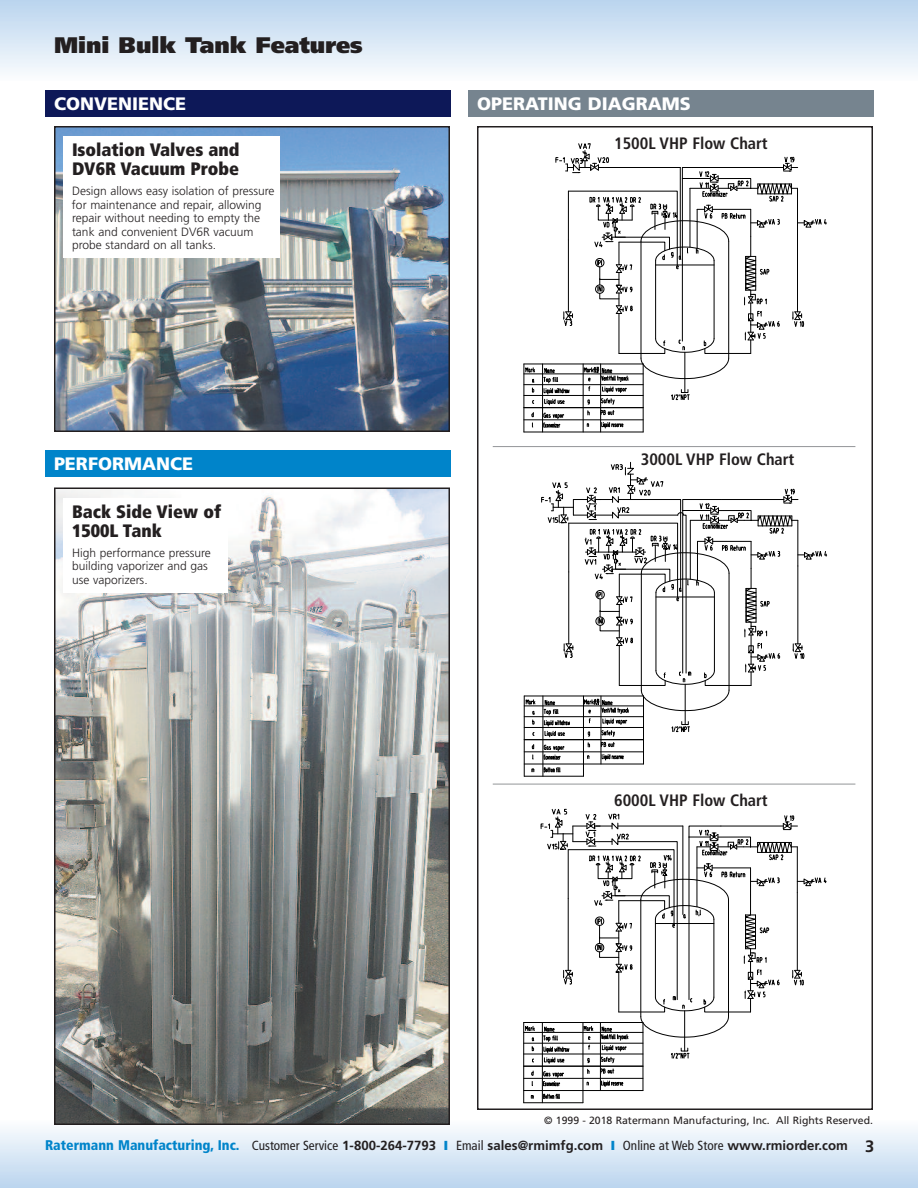
<style>
.page{position:relative;width:918px;height:1188px;background:#fff}
.page>*{position:absolute;margin:0;border:0;box-sizing:border-box;transform-origin:0 0}
.t1{font:900 22.5px "Frutiger";color:#231f20}
.t2{font:900 condensed 18px/19.5px "Frutiger";color:#231f20}
.t3{font:900 18px "Frutiger";color:#fff}
.t4{font:700 condensed 16.5px "Frutiger";color:#231f20}
.t5{font:700 16.5px "Frutiger";color:#231f20}
.t6{font:700 13.2px "Frutiger";color:#231f20}
.t7{font:300 12px/13.5px "Frutiger";color:#231f20}
.t8{font:10.5px "Frutiger";color:#231f20}
.s1{font-weight:900;font-stretch:condensed;font-size:14.1px;color:#0084ca}
.s2{font-weight:400;font-stretch:condensed}
.s3{color:#0084ca}
</style>
<div class="page">
<div style="left:0;top:1120px;width:918px;height:68px;background:linear-gradient(to bottom,#fcfdfe,#bbd5ef)"></div>
<div style="left:0;top:0;width:918px;height:81px;background:linear-gradient(to bottom,#b9d4ee,#fbfdfe)"></div>
<img style="left:57px;top:129px;width:390px;height:300px">
<div style="left:54px;top:126px;width:396px;height:306px;border:2px solid #231f20"></div>
<div style="left:45px;top:90px;width:405px;height:27px;background:#0d1858"></div>
<div style="left:45px;top:450px;width:405px;height:27px;background:#0084ca"></div>
<div style="left:468px;top:90px;width:405px;height:27px;background:#76848f"></div>
<div style="left:63px;top:136px;width:217px;height:122px;background:#fff"></div>
<img style="left:57px;top:491px;width:390px;height:631px">
<div style="left:54px;top:488px;width:396px;height:637px;border:2px solid #231f20"></div>
<div style="left:477px;top:126px;width:396px;height:984px;border:2px solid #231f20"></div>
<div style="left:63px;top:498px;width:165px;height:94px;background:#fff"></div>
<hr style="left:524px;top:364px;width:119px;height:1px;background:#000">
<hr style="left:524px;top:384px;width:119px;height:1px;background:#000">
<hr style="left:524px;top:395px;width:119px;height:1px;background:#000">
<hr style="left:524px;top:364px;width:1px;height:68px;background:#000">
<hr style="left:542px;top:364px;width:1px;height:68px;background:#000">
<svg style="left:526px;top:367px;width:9px;height:5px"></svg>
<svg style="left:532px;top:379px;width:2px;height:13px"></svg>
<hr style="left:583px;top:364px;width:1px;height:68px;background:#000">
<hr style="left:600px;top:364px;width:1px;height:68px;background:#000">
<hr style="left:643px;top:364px;width:1px;height:68px;background:#000">
<hr style="left:524px;top:407px;width:119px;height:1px;background:#000">
<hr style="left:524px;top:420px;width:119px;height:1px;background:#000">
<hr style="left:524px;top:374px;width:119px;height:1px;background:#000">
<hr style="left:524px;top:432px;width:119px;height:1px;background:#000">
<svg style="left:544px;top:143px;width:283px;height:285px"></svg>
<hr style="left:605px;top:167px;width:75px;height:1px;background:#000">
<hr style="left:524px;top:696px;width:120px;height:1px;background:#000">
<hr style="left:524px;top:716px;width:120px;height:1px;background:#000">
<hr style="left:524px;top:727px;width:120px;height:1px;background:#000">
<hr style="left:524px;top:696px;width:1px;height:80px;background:#000">
<hr style="left:543px;top:696px;width:1px;height:80px;background:#000">
<svg style="left:526px;top:699px;width:9px;height:5px"></svg>
<svg style="left:533px;top:711px;width:2px;height:13px"></svg>
<hr style="left:583px;top:696px;width:1px;height:80px;background:#000">
<hr style="left:601px;top:696px;width:1px;height:68px;background:#000">
<hr style="left:643px;top:696px;width:1px;height:68px;background:#000">
<hr style="left:524px;top:739px;width:120px;height:1px;background:#000">
<hr style="left:524px;top:752px;width:120px;height:1px;background:#000">
<hr style="left:524px;top:706px;width:120px;height:1px;background:#000">
<hr style="left:524px;top:764px;width:120px;height:1px;background:#000">
<svg style="left:544px;top:767px;width:17px;height:5px"></svg>
<hr style="left:524px;top:776px;width:59px;height:1px;background:#000">
<svg style="left:541px;top:462px;width:286px;height:298px"></svg>
<hr style="left:524px;top:1022px;width:119px;height:1px;background:#000">
<hr style="left:524px;top:1043px;width:119px;height:1px;background:#000">
<hr style="left:524px;top:1054px;width:119px;height:1px;background:#000">
<hr style="left:523px;top:1023px;width:1px;height:80px;background:#000">
<hr style="left:542px;top:1023px;width:1px;height:80px;background:#000">
<svg style="left:525px;top:1026px;width:10px;height:5px"></svg>
<svg style="left:532px;top:1038px;width:2px;height:13px"></svg>
<hr style="left:583px;top:1023px;width:1px;height:80px;background:#000">
<hr style="left:600px;top:1023px;width:1px;height:68px;background:#000">
<hr style="left:643px;top:1023px;width:1px;height:68px;background:#000">
<hr style="left:524px;top:1066px;width:119px;height:1px;background:#000">
<hr style="left:524px;top:1078px;width:119px;height:1px;background:#000">
<hr style="left:524px;top:1032px;width:119px;height:1px;background:#000">
<hr style="left:524px;top:1090px;width:119px;height:1px;background:#000">
<svg style="left:531px;top:1095px;width:3px;height:4px"></svg>
<svg style="left:543px;top:1094px;width:17px;height:5px"></svg>
<hr style="left:524px;top:1102px;width:59px;height:1px;background:#000">
<svg style="left:541px;top:809px;width:285px;height:278px"></svg>
<div style="left:614px;top:136px;width:167px;height:19px;background:#fff"></div>
<div style="left:614px;top:794px;width:167px;height:18px;background:#fff"></div>
<div style="left:641px;top:453px;width:170px;height:19px;background:#fff"></div>
<hr style="left:493px;top:784px;width:362px;height:1px;background:#939598">
<hr style="left:493px;top:446px;width:362px;height:1px;background:#939598">
<h1 class="t1" style="left:54px;top:36px;width:310px">Mini Bulk Tank Features</h1>
<h2 class="t3" style="left:54px;top:96px;width:134px">CONVENIENCE</h2>
<h2 class="t2" style="left:72px;top:141px;width:169px">Isolation Valves and<br>DV6R Vacuum Probe</h2>
<p class="t7" style="left:72px;top:185px;width:204px">Design allows easy isolation of pressure for maintenance and repair, allowing repair without needing to empty the tank and convenient DV6R vacuum probe standard on all tanks.</p>
<h2 class="t3" style="left:54px;top:456px;width:141px">PERFORMANCE</h2>
<h2 class="t2" style="left:72px;top:503px;width:151px">Back Side View of<br>1500L Tank</h2>
<p class="t7" style="left:72px;top:547px;width:140px">High performance pressure building vaporizer and gas use vaporizers.</p>
<h2 class="t3" style="left:477px;top:96px;width:215px">OPERATING DIAGRAMS</h2>
<h3 class="t4" style="left:614px;top:136px;width:155px">1500L VHP Flow Chart</h3>
<h3 class="t4" style="left:641px;top:453px;width:155px">3000L VHP Flow Chart</h3>
<h3 class="t4" style="left:614px;top:794px;width:155px">6000L VHP Flow Chart</h3>
<p class="t8" style="left:544px;top:1116px;width:330px">© 1999 - 2018 Ratermann Manufacturing, Inc. All Rights Reserved.</p>
<p class="t6" style="left:45px;top:1140px;width:804px"><span class="s1">Ratermann Manufacturing, Inc.</span> <span class="s2">Customer Service</span> 1-800-264-7793 <span class="s3">❙</span> <span class="s2">Email</span> sales@rmimfg.com <span class="s3">❙</span> <span class="s2">Online at Web Store</span> www.rmiorder.com</p>
<h3 class="t5" style="left:865px;top:1139px;width:11px">3</h3>
</div>
